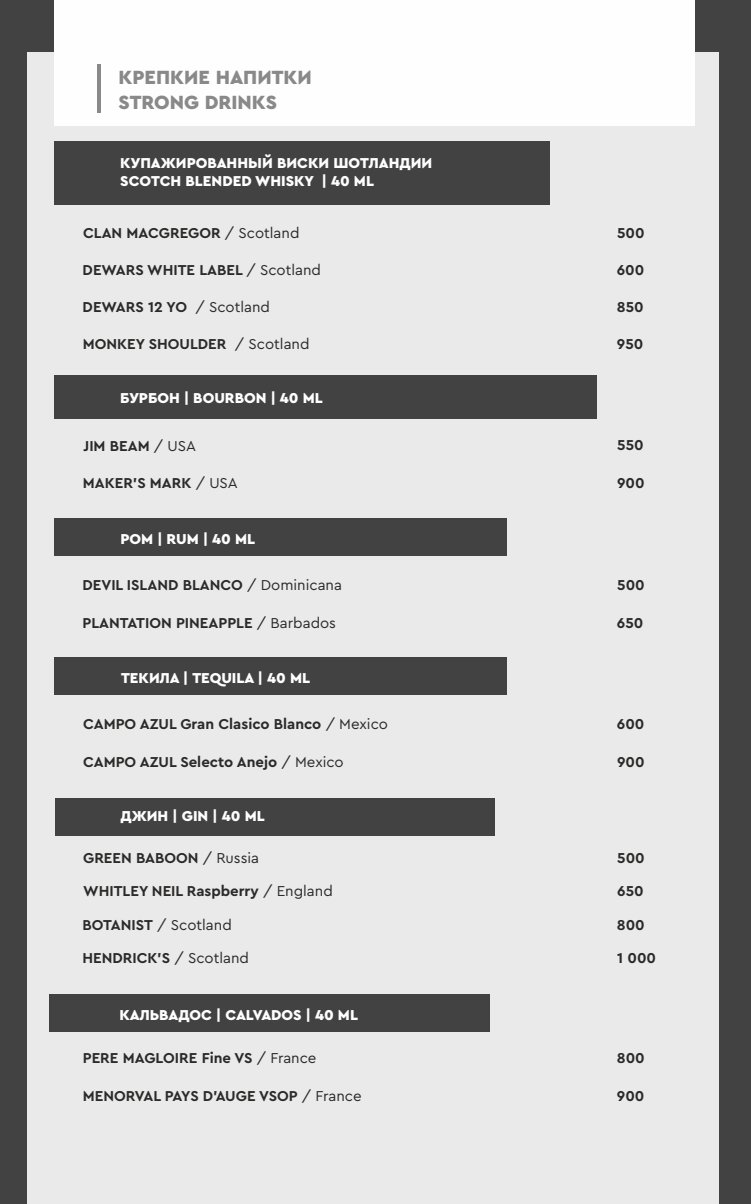
<style>
.page{position:relative;width:751px;height:1204px;background:#fff}
.page>*{position:absolute;margin:0;border:0;box-sizing:border-box;transform-origin:0 0}
.t1{font:900 20px/24.6px "Cera Pro";color:#898989}
.t2{font:700 15px "Cera Pro";color:#2b2a29}
.t3{font:900 15px/18px "Cera Pro";color:#fefefe}
.t4{font:15px "Cera Pro";color:#2b2a29}
.s1{font-weight:400}
.s2{font-weight:700}
</style>
<div class="page">
<div style="left:0;top:0;width:750px;height:1204px;background:#434242"></div>
<div style="left:28px;top:53px;width:690px;height:1151px;background:#eaeaea"></div>
<div style="left:55px;top:0;width:639px;height:126px;background:#fefefe"></div>
<hr style="left:97px;top:64px;width:4px;height:49px;background:#898989">
<div style="left:55px;top:141px;width:494px;height:63px;background:#434242"></div>
<div style="left:55px;top:518px;width:451px;height:37px;background:#434242"></div>
<div style="left:55px;top:376px;width:541px;height:43px;background:#434242"></div>
<div style="left:55px;top:798px;width:439px;height:37px;background:#434242"></div>
<div style="left:55px;top:657px;width:451px;height:37px;background:#434242"></div>
<div style="left:49px;top:994px;width:440px;height:38px;background:#434242"></div>
<h1 class="t1" style="left:118px;top:66px;width:195px">КРЕПКИЕ НАПИТКИ<br>STRONG DRINKS</h1>
<p class="t3" style="left:120px;top:155px;width:313px">КУПАЖИРОВАННЫЙ ВИСКИ ШОТЛАНДИИ<br>SCOTCH BLENDED WHISKY | 40 ML</p>
<p class="t2" style="left:83px;top:226px;width:218px">CLAN MACGREGOR <span class="s1">/ Scotland</span></p>
<p class="t2" style="left:616px;top:226px;width:29px">500</p>
<p class="t2" style="left:83px;top:263px;width:240px">DEWARS WHITE LABEL <span class="s1">/ Scotland</span></p>
<p class="t2" style="left:616px;top:263px;width:29px">600</p>
<p class="t2" style="left:83px;top:300px;width:189px">DEWARS 12 YO <span class="s1">/ Scotland</span></p>
<p class="t2" style="left:616px;top:300px;width:28px">850</p>
<p class="t2" style="left:83px;top:337px;width:228px">MONKEY SHOULDER <span class="s1">/ Scotland</span></p>
<p class="t2" style="left:616px;top:337px;width:28px">950</p>
<p class="t3" style="left:120px;top:389px;width:204px">БУРБОН | BOURBON | 40 ML</p>
<p class="t2" style="left:83px;top:438px;width:114px">JIM BEAM <span class="s1">/ USA</span></p>
<p class="t2" style="left:83px;top:476px;width:156px">MAKER'S MARK <span class="s1">/ USA</span></p>
<p class="t3" style="left:120px;top:531px;width:136px">РОМ | RUM | 40 ML</p>
<p class="t2" style="left:82px;top:578px;width:261px">DEVIL ISLAND BLANCO <span class="s1">/ Dominicana</span></p>
<p class="t2" style="left:82px;top:616px;width:255px">PLANTATION PINEAPPLE <span class="s1">/ Barbados</span></p>
<p class="t3" style="left:121px;top:670px;width:190px">ТЕКИЛА | TEQUILA | 40 ML</p>
<p class="t2" style="left:83px;top:717px;width:306px">CAMPO AZUL Gran Clasico Blanco <span class="s1">/ Mexico</span></p>
<p class="t2" style="left:83px;top:754px;width:262px">CAMPO AZUL Selecto Anejo <span class="s1">/ Mexico</span></p>
<p class="t3" style="left:120px;top:808px;width:146px">ДЖИН | GIN | 40 ML</p>
<p class="t2" style="left:83px;top:851px;width:177px">GREEN BABOON <span class="s1">/ Russia</span></p>
<p class="t2" style="left:83px;top:884px;width:251px">WHITLEY NEIL Raspberry <span class="s1">/ England</span></p>
<p class="t2" style="left:616px;top:438px;width:28px">550</p>
<p class="t2" style="left:616px;top:476px;width:29px">900</p>
<p class="t2" style="left:616px;top:578px;width:29px">500</p>
<p class="t2" style="left:616px;top:616px;width:28px">650</p>
<p class="t2" style="left:616px;top:716px;width:29px">600</p>
<p class="t2" style="left:616px;top:754px;width:29px">900</p>
<p class="t2" style="left:616px;top:851px;width:29px">500</p>
<p class="t2" style="left:616px;top:884px;width:28px">650</p>
<p class="t4" style="left:82px;top:917px;width:151px"><span class="s2">BOTANIST</span> / Scotland</p>
<p class="t2" style="left:616px;top:917px;width:29px">800</p>
<p class="t2" style="left:82px;top:951px;width:168px">HENDRICK'S <span class="s1">/ Scotland</span></p>
<p class="t3" style="left:119px;top:1006px;width:240px">КАЛЬВАДОС | CALVADOS | 40 ML</p>
<p class="t2" style="left:83px;top:1051px;width:235px">PERE MAGLOIRE Fine VS <span class="s1">/ France</span></p>
<p class="t2" style="left:83px;top:1089px;width:280px">MENORVAL PAYS D'AUGE VSOP <span class="s1">/ France</span></p>
<p class="t2" style="left:616px;top:951px;width:40px">1 000</p>
<p class="t2" style="left:616px;top:1051px;width:29px">800</p>
<p class="t2" style="left:616px;top:1089px;width:29px">900</p>
</div>
